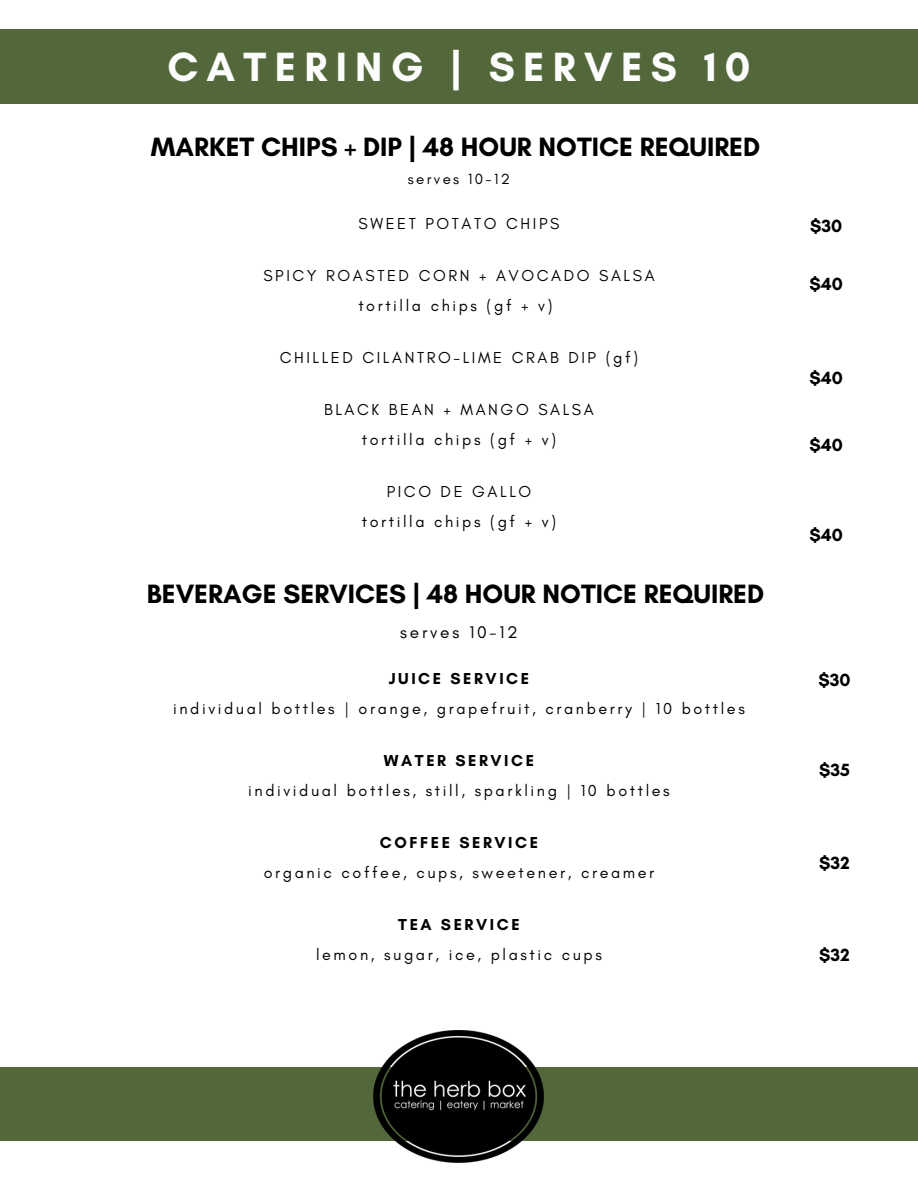
<style>
.page{position:relative;width:918px;height:1188px;background:#fff}
.page>*{position:absolute;margin:0;border:0;box-sizing:border-box;transform-origin:0 0}
.t1{font:700 41.55px "Glacial Indifference";letter-spacing:.2em;color:#fcfcfc}
.t2{font:700 27px "Glacial Indifference";color:#000}
.t3{font:700 18px "Glacial Indifference";color:#000}
.t4{font:17.25px "Glacial Indifference";letter-spacing:.16em;color:#000}
.t5{font:16.2px/30px "Glacial Indifference";letter-spacing:.16em;color:#000;text-align:center}
.t6{font:700 16.2px "Glacial Indifference";letter-spacing:.16em;color:#000}
.t7{font:15px "Glacial Indifference";letter-spacing:.16em;color:#000}
</style>
<div class="page">
<div style="left:0;top:1068px;width:918px;height:73px;background:#52683b"></div>
<img style="left:374px;top:1031px;width:170px;height:131px">
<div style="left:0;top:29px;width:918px;height:74px;background:#52683b"></div>
<h1 class="t1" style="left:167px;top:42px;width:585px">CATERING | SERVES 10</h1>
<h2 class="t2" style="left:151px;top:130px;width:611px">MARKET CHIPS + DIP | 48 HOUR NOTICE REQUIRED</h2>
<p class="t7" style="left:408px;top:170px;width:104px">serves 10-12</p>
<p class="t5" style="left:359px;top:209px;width:202px">SWEET POTATO CHIPS</p>
<p class="t5" style="left:263px;top:261px;width:393px">SPICY ROASTED CORN + AVOCADO SALSA tortilla chips (gf + v)</p>
<p class="t5" style="left:280px;top:343px;width:360px">CHILLED CILANTRO-LIME CRAB DIP (gf)</p>
<p class="t5" style="left:324px;top:395px;width:271px">BLACK BEAN + MANGO SALSA tortilla chips (gf + v)</p>
<p class="t5" style="left:362px;top:477px;width:196px">PICO DE GALLO tortilla chips (gf + v)</p>
<h2 class="t2" style="left:147px;top:577px;width:619px">BEVERAGE SERVICES | 48 HOUR NOTICE REQUIRED</h2>
<p class="t4" style="left:400px;top:622px;width:119px">serves 10-12</p>
<p class="t6" style="left:389px;top:668px;width:142px">JUICE SERVICE</p>
<p class="t5" style="left:173px;top:693px;width:573px">individual bottles | orange, grapefruit, cranberry | 10 bottles</p>
<p class="t6" style="left:384px;top:750px;width:152px">WATER SERVICE</p>
<p class="t5" style="left:248px;top:775px;width:423px">individual bottles, still, sparkling | 10 bottles</p>
<p class="t6" style="left:380px;top:832px;width:160px">COFFEE SERVICE</p>
<p class="t5" style="left:264px;top:857px;width:392px">organic coffee, cups, sweetener, creamer</p>
<p class="t6" style="left:398px;top:914px;width:123px">TEA SERVICE</p>
<p class="t5" style="left:316px;top:939px;width:287px">lemon, sugar, ice, plastic cups</p>
<p class="t3" style="left:810px;top:215px;width:34px">$30</p>
<p class="t3" style="left:810px;top:273px;width:35px">$40</p>
<p class="t3" style="left:810px;top:367px;width:35px">$40</p>
<p class="t3" style="left:810px;top:434px;width:35px">$40</p>
<p class="t3" style="left:810px;top:523px;width:35px">$40</p>
<p class="t3" style="left:818px;top:669px;width:34px">$30</p>
<p class="t3" style="left:819px;top:759px;width:32px">$35</p>
<p class="t3" style="left:819px;top:852px;width:32px">$32</p>
<p class="t3" style="left:819px;top:944px;width:32px">$32</p>
</div>
